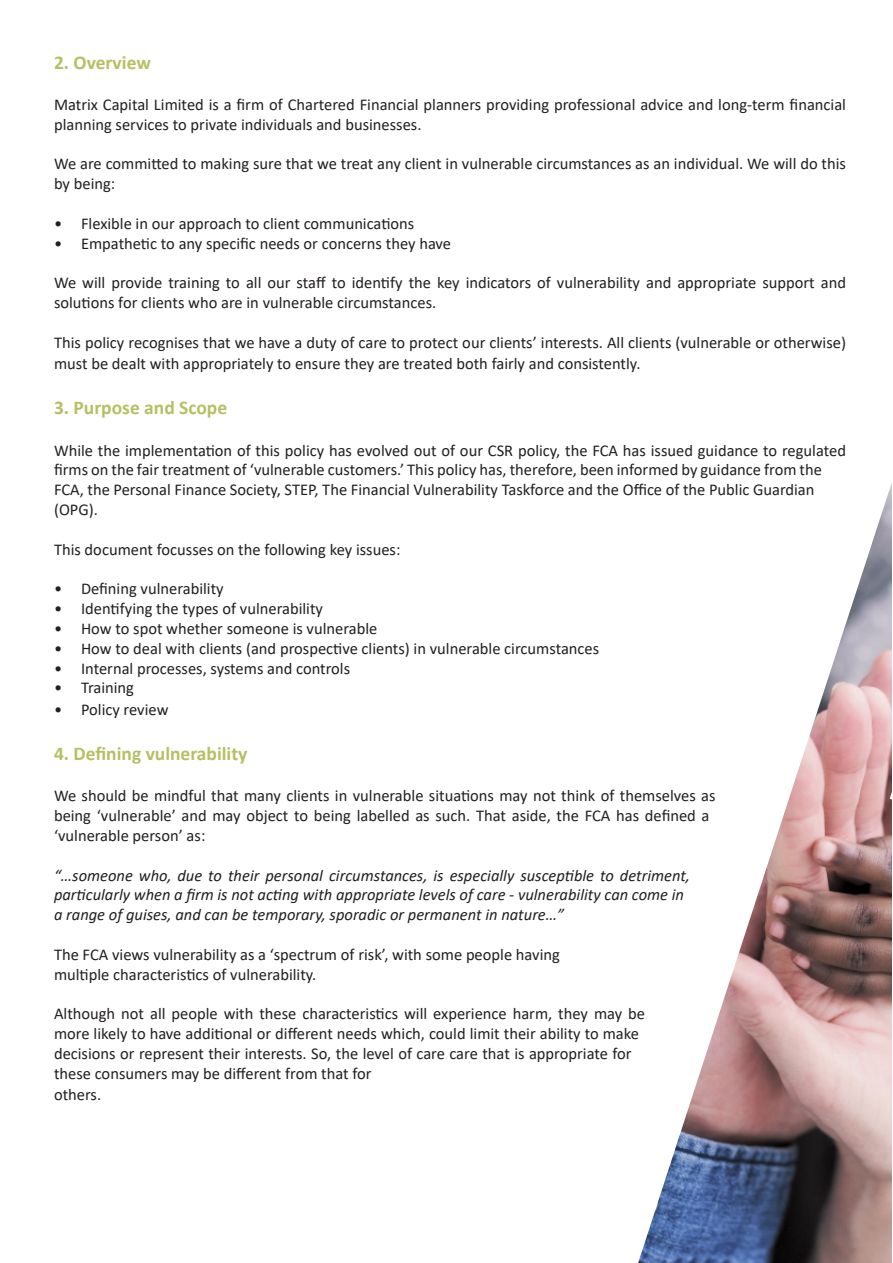
<style>
.page{position:relative;width:893px;height:1263px;background:#fff}
.page>*{position:absolute;margin:0;border:0;box-sizing:border-box;transform-origin:0 0}
.t1{font:700 19.5px "Calibri";color:#b6c062}
.t2{font:16.5px/19.8px "Calibri";color:#231f20}
.t3{font:italic 16.5px/19.8px "Calibri";color:#231f20}
</style>
<div class="page">
<svg style="left:638px;top:482px;width:254px;height:781px"></svg>
<svg style="left:890px;top:788px;width:2px;height:12px"></svg>
<p class="t1" style="left:54px;top:48px;width:98px">2. Overview</p>
<p class="t2" style="left:54px;top:94px;width:793px">Matrix Capital Limited is a firm of Chartered Financial planners providing professional advice and long-term financial planning services to private individuals and businesses.</p>
<p class="t2" style="left:54px;top:154px;width:793px">We are committed to making sure that we treat any client in vulnerable circumstances as an individual. We will do this by being:</p>
<p class="t2" style="left:54px;top:213px;width:362px">• Flexible in our approach to client communications</p>
<p class="t2" style="left:54px;top:233px;width:399px">• Empathetic to any specific needs or concerns they have</p>
<p class="t2" style="left:54px;top:272px;width:793px">We will provide training to all our staff to identify the key indicators of vulnerability and appropriate support and solutions for clients who are in vulnerable circumstances.</p>
<p class="t2" style="left:54px;top:331px;width:793px;line-height:21.6px">This policy recognises that we have a duty of care to protect our clients’ interests. All clients (vulnerable or otherwise) must be dealt with appropriately to ensure they are treated both fairly and consistently.</p>
<p class="t1" style="left:54px;top:394px;width:175px">3. Purpose and Scope</p>
<p class="t2" style="left:54px;top:440px;width:793px">While the implementation of this policy has evolved out of our CSR policy, the FCA has issued guidance to regulated firms on the fair treatment of ‘vulnerable customers.’ This policy has, therefore, been informed by guidance from the FCA, the Personal Finance Society, STEP, The Financial Vulnerability Taskforce and the Office of the Public Guardian (OPG).</p>
<p class="t2" style="left:54px;top:539px;width:348px">This document focusses on the following key issues:</p>
<p class="t2" style="left:54px;top:578px;width:171px">• Defining vulnerability</p>
<p class="t2" style="left:54px;top:598px;width:271px">• Identifying the types of vulnerability</p>
<p class="t2" style="left:54px;top:618px;width:325px">• How to spot whether someone is vulnerable</p>
<p class="t2" style="left:54px;top:638px;width:547px">• How to deal with clients (and prospective clients) in vulnerable circumstances</p>
<p class="t2" style="left:54px;top:658px;width:298px">• Internal processes, systems and controls</p>
<p class="t2" style="left:54px;top:677px;width:81px">• Training</p>
<p class="t2" style="left:54px;top:699px;width:116px">• Policy review</p>
<p class="t1" style="left:54px;top:740px;width:195px">4. Defining vulnerability</p>
<p class="t2" style="left:54px;top:785px;width:663px">We should be mindful that many clients in vulnerable situations may not think of themselves as being ‘vulnerable’ and may object to being labelled as such. That aside, the FCA has defined a ‘vulnerable person’ as:</p>
<p class="t3" style="left:54px;top:864px;width:638px">“…someone who, due to their personal circumstances, is especially susceptible to detriment, particularly when a firm is not acting with appropriate levels of care - vulnerability can come in a range of guises, and can be temporary, sporadic or permanent in nature…”</p>
<p class="t2" style="left:54px;top:944px;width:507px">The FCA views vulnerability as a ‘spectrum of risk’, with some people having</p>
<p class="t2" style="left:54px;top:964px;width:264px">multiple characteristics of vulnerability.</p>
<p class="t2" style="left:54px;top:1003px;width:593px">Although not all people with these characteristics will experience harm, they may be more likely to have additional or different needs which, could limit their ability to make decisions or represent their interests. So, the level of care care that is appropriate for these consumers may be different from that for</p>
<p class="t2" style="left:54px;top:1084px;width:49px">others.</p>
</div>
